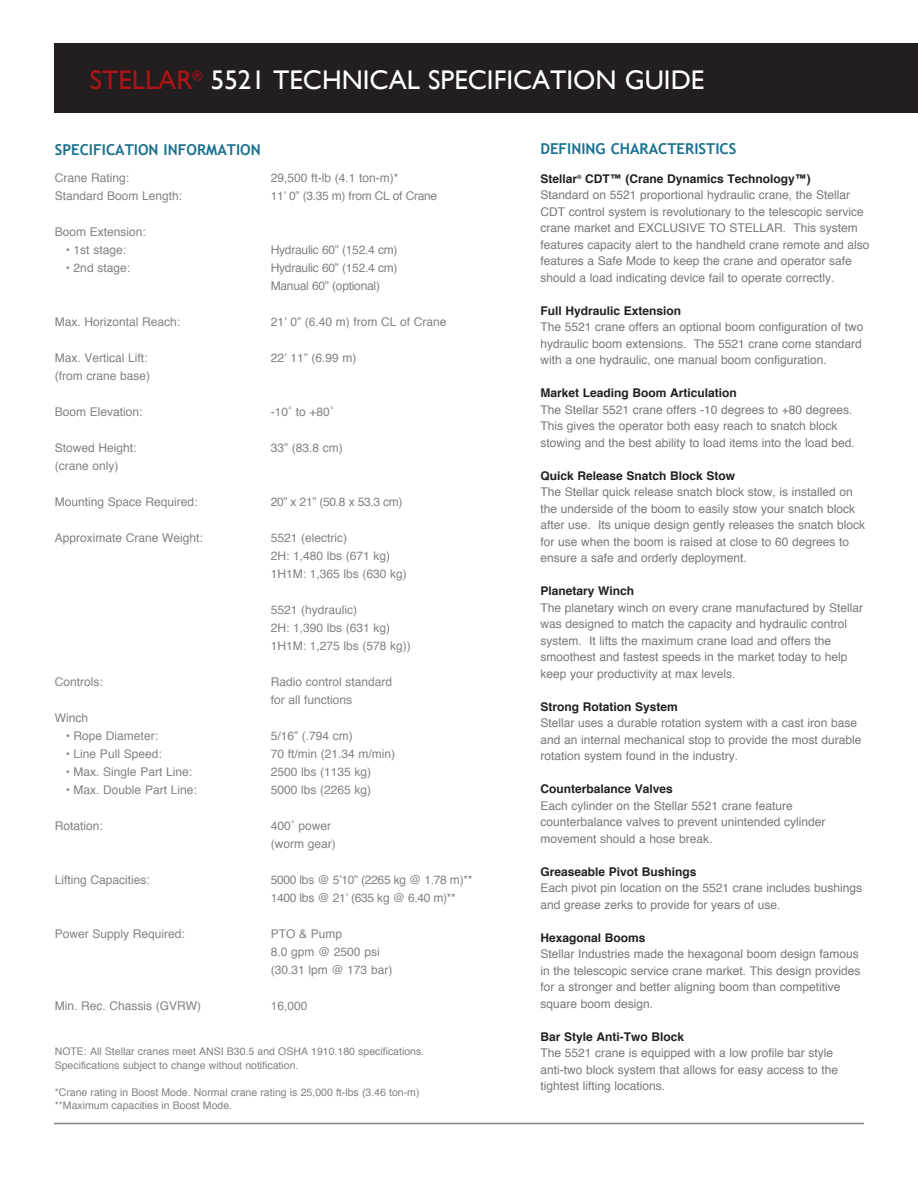
<style>
.page{position:relative;width:918px;height:1188px;background:#fff}
.page>*{position:absolute;margin:0;border:0;box-sizing:border-box;transform-origin:0 0}
.t1{font:27px "Gill Sans";color:#fff}
.t2{font:700 15px "Trebuchet MS";color:#19708e}
.t3{font:12px/16.5px "Helvetica";color:#76787b}
.t4{font:12px/18px "Helvetica";color:#808285}
.t5{font:700 12px "Helvetica";color:#231f20}
.t6{font:12px "Helvetica";letter-spacing:-.025em;color:#808285}
.t7{font:12px "Helvetica";letter-spacing:-.02em;color:#808285}
.t8{font:10.5px/13.5px "Helvetica";color:#808285}
.s1{color:#ac1517}
</style>
<div class="page">
<div style="left:54px;top:43px;width:864px;height:70px;background:#231f20"></div>
<hr style="left:54px;top:1123px;width:810px;height:1px;background:#808285">
<p class="t1" style="left:90px;top:64px;width:616px"><span class="s1">STELLAR</span><sup>®</sup> 5521 TECHNICAL SPECIFICATION GUIDE</p>
<p class="t2" style="left:55px;top:141px;width:208px">SPECIFICATION INFORMATION</p>
<p class="t4" style="left:55px;top:169px;width:76px">Crane Rating:</p>
<p class="t4" style="left:271px;top:169px;width:129px">29,500 ft-lb (4.1 ton-m)*</p>
<p class="t4" style="left:55px;top:187px;width:129px">Standard Boom Length:</p>
<p class="t6" style="left:271px;top:187px;width:168px">11’ 0” (3.35 m) from CL of Crane</p>
<p class="t4" style="left:55px;top:223px;width:93px">Boom Extension:</p>
<p class="t4" style="left:66px;top:241px;width:62px">• 1st stage:</p>
<p class="t7" style="left:271px;top:241px;width:128px">Hydraulic 60” (152.4 cm)</p>
<p class="t4" style="left:66px;top:259px;width:66px">• 2nd stage:</p>
<p class="t7" style="left:271px;top:259px;width:128px">Hydraulic 60” (152.4 cm)</p>
<p class="t7" style="left:271px;top:277px;width:111px">Manual 60” (optional)</p>
<p class="t4" style="left:55px;top:313px;width:127px">Max. Horizontal Reach:</p>
<p class="t4" style="left:271px;top:313px;width:177px">21’ 0” (6.40 m) from CL of Crane</p>
<p class="t4" style="left:55px;top:349px;width:94px">Max. Vertical Lift:</p>
<p class="t4" style="left:271px;top:349px;width:87px">22’ 11” (6.99 m)</p>
<p class="t4" style="left:55px;top:367px;width:97px">(from crane base)</p>
<p class="t4" style="left:55px;top:403px;width:89px">Boom Elevation:</p>
<p class="t4" style="left:271px;top:403px;width:65px">-10˚ to +80˚</p>
<p class="t4" style="left:55px;top:439px;width:83px">Stowed Height:</p>
<p class="t4" style="left:271px;top:439px;width:74px">33” (83.8 cm)</p>
<p class="t4" style="left:55px;top:457px;width:65px">(crane only)</p>
<p class="t4" style="left:55px;top:493px;width:144px">Mounting Space Required:</p>
<p class="t4" style="left:271px;top:493px;width:133px">20” x 21” (50.8 x 53.3 cm)</p>
<p class="t4" style="left:55px;top:529px;width:150px">Approximate Crane Weight:</p>
<p class="t4" style="left:271px;top:529px;width:78px">5521 (electric)</p>
<p class="t4" style="left:271px;top:547px;width:121px">2H: 1,480 lbs (671 kg)</p>
<p class="t4" style="left:271px;top:565px;width:138px">1H1M: 1,365 lbs (630 kg)</p>
<p class="t4" style="left:271px;top:601px;width:88px">5521 (hydraulic)</p>
<p class="t4" style="left:271px;top:619px;width:121px">2H: 1,390 lbs (631 kg)</p>
<p class="t4" style="left:271px;top:637px;width:142px">1H1M: 1,275 lbs (578 kg))</p>
<p class="t4" style="left:55px;top:673px;width:50px">Controls:</p>
<p class="t4" style="left:271px;top:673px;width:123px">Radio control standard</p>
<p class="t4" style="left:271px;top:691px;width:83px">for all functions</p>
<p class="t4" style="left:55px;top:709px;width:35px">Winch</p>
<p class="t4" style="left:66px;top:727px;width:94px">• Rope Diameter:</p>
<p class="t4" style="left:271px;top:727px;width:84px">5/16” (.794 cm)</p>
<p class="t4" style="left:66px;top:745px;width:97px">• Line Pull Speed:</p>
<p class="t4" style="left:271px;top:745px;width:126px">70 ft/min (21.34 m/min)</p>
<p class="t4" style="left:66px;top:763px;width:128px">• Max. Single Part Line:</p>
<p class="t4" style="left:271px;top:763px;width:102px">2500 lbs (1135 kg)</p>
<p class="t4" style="left:66px;top:781px;width:132px">• Max. Double Part Line:</p>
<p class="t4" style="left:271px;top:781px;width:102px">5000 lbs (2265 kg)</p>
<p class="t4" style="left:55px;top:817px;width:50px">Rotation:</p>
<p class="t4" style="left:271px;top:817px;width:67px">400˚ power (worm gear)</p>
<p class="t4" style="left:55px;top:871px;width:97px">Lifting Capacities:</p>
<p class="t6" style="left:271px;top:871px;width:203px">5000 lbs @ 5’10” (2265 kg @ 1.78 m)**</p>
<p class="t6" style="left:271px;top:889px;width:187px">1400 lbs @ 21’ (635 kg @ 6.40 m)**</p>
<p class="t4" style="left:55px;top:925px;width:132px">Power Supply Required:</p>
<p class="t4" style="left:271px;top:925px;width:73px">PTO &amp; Pump</p>
<p class="t4" style="left:271px;top:943px;width:110px">8.0 gpm @ 2500 psi</p>
<p class="t4" style="left:271px;top:961px;width:123px">(30.31 lpm @ 173 bar)</p>
<p class="t4" style="left:55px;top:997px;width:148px">Min. Rec. Chassis (GVRW)</p>
<p class="t4" style="left:271px;top:997px;width:38px">16,000</p>
<p class="t8" style="left:55px;top:1045px;width:371px">NOTE: All Stellar cranes meet ANSI B30.5 and OSHA 1910.180 specifications.</p>
<p class="t8" style="left:55px;top:1059px;width:245px">Specifications subject to change without notification.</p>
<p class="t8" style="left:55px;top:1086px;width:366px">*Crane rating in Boost Mode. Normal crane rating is 25,000 ft-lbs (3.46 ton-m) **Maximum capacities in Boost Mode.</p>
<p class="t2" style="left:540px;top:140px;width:198px">DEFINING CHARACTERISTICS</p>
<p class="t5" style="left:540px;top:169px;width:272px">Stellar<sup>®</sup> CDT™ (Crane Dynamics Technology™)</p>
<p class="t3" style="left:540px;top:187px;width:331px">Standard on 5521 proportional hydraulic crane, the Stellar CDT control system is revolutionary to the telescopic service crane market and EXCLUSIVE TO STELLAR. This system features capacity alert to the handheld crane remote and also features a Safe Mode to keep the crane and operator safe should a load indicating device fail to operate correctly.</p>
<p class="t5" style="left:540px;top:301px;width:142px">Full Hydraulic Extension</p>
<p class="t3" style="left:540px;top:319px;width:325px">The 5521 crane offers an optional boom configuration of two hydraulic boom extensions. The 5521 crane come standard with a one hydraulic, one manual boom configuration.</p>
<p class="t5" style="left:540px;top:383px;width:198px">Market Leading Boom Articulation</p>
<p class="t3" style="left:540px;top:402px;width:316px">The Stellar 5521 crane offers -10 degrees to +80 degrees.<br>This gives the operator both easy reach to snatch block stowing and the best ability to load items into the load bed.</p>
<p class="t5" style="left:540px;top:466px;width:196px">Quick Release Snatch Block Stow</p>
<p class="t3" style="left:540px;top:484px;width:326px">The Stellar quick release snatch block stow, is installed on the underside of the boom to easily stow your snatch block after use. Its unique design gently releases the snatch block for use when the boom is raised at close to 60 degrees to ensure a safe and orderly deployment.</p>
<p class="t5" style="left:540px;top:581px;width:95px">Planetary Winch</p>
<p class="t3" style="left:540px;top:600px;width:324px">The planetary winch on every crane manufactured by Stellar was designed to match the capacity and hydraulic control system. It lifts the maximum crane load and offers the smoothest and fastest speeds in the market today to help keep your productivity at max levels.</p>
<p class="t5" style="left:540px;top:697px;width:139px">Strong Rotation System</p>
<p class="t3" style="left:540px;top:715px;width:323px">Stellar uses a durable rotation system with a cast iron base and an internal mechanical stop to provide the most durable rotation system found in the industry.</p>
<p class="t5" style="left:540px;top:779px;width:134px">Counterbalance Valves</p>
<p class="t3" style="left:540px;top:798px;width:287px">Each cylinder on the Stellar 5521 crane feature counterbalance valves to prevent unintended cylinder movement should a hose break.</p>
<p class="t5" style="left:540px;top:862px;width:158px">Greaseable Pivot Bushings</p>
<p class="t3" style="left:540px;top:880px;width:323px">Each pivot pin location on the 5521 crane includes bushings and grease zerks to provide for years of use.</p>
<p class="t5" style="left:540px;top:928px;width:107px">Hexagonal Booms</p>
<p class="t3" style="left:540px;top:946px;width:322px">Stellar Industries made the hexagonal boom design famous in the telescopic service crane market. This design provides for a stronger and better aligning boom than competitive square boom design.</p>
<p class="t5" style="left:540px;top:1027px;width:145px">Bar Style Anti-Two Block</p>
<p class="t3" style="left:540px;top:1045px;width:294px">The 5521 crane is equipped with a low profile bar style</p>
<p class="t3" style="left:540px;top:1062px;width:299px">anti-two block system that allows for easy access to the tightest lifting locations.</p>
</div>
